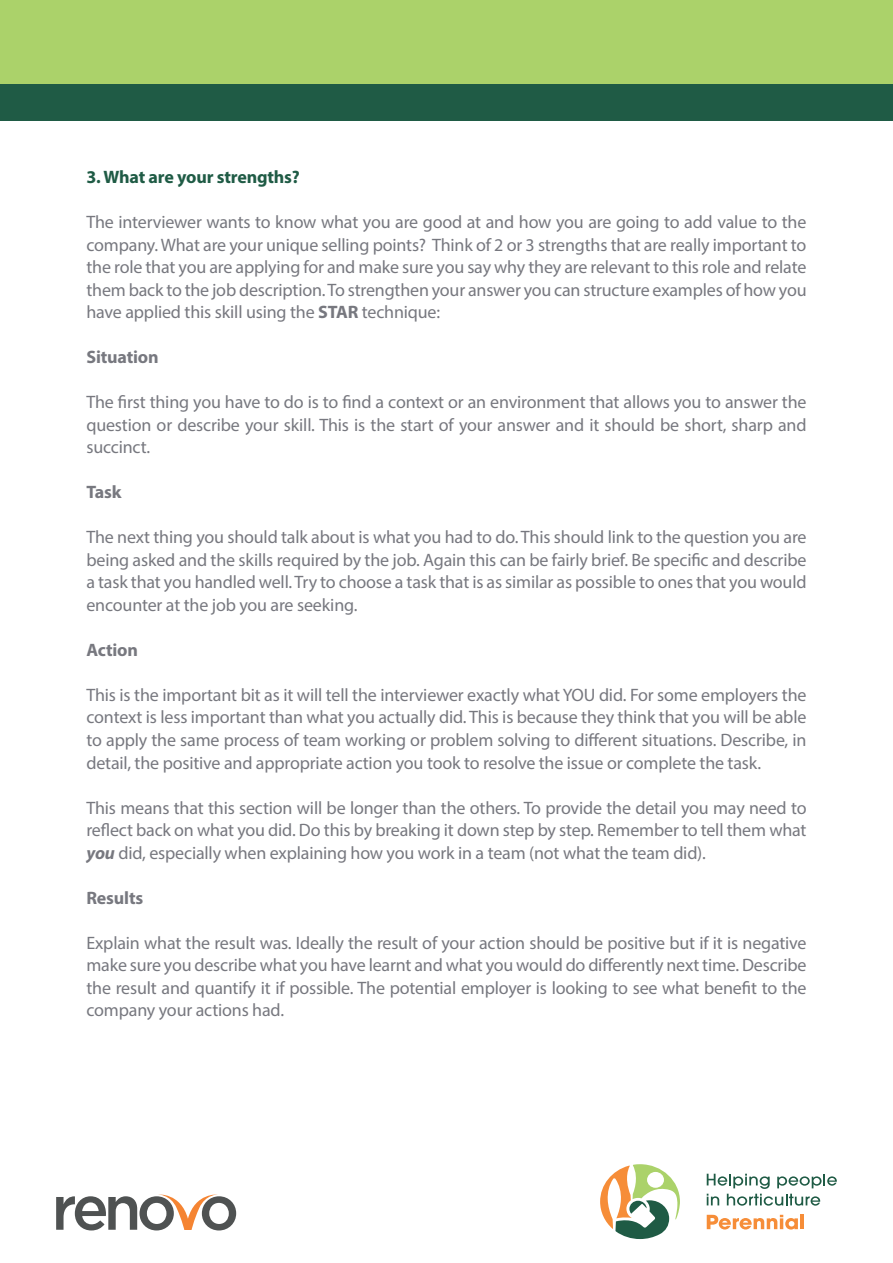
<style>
.page{position:relative;width:893px;height:1263px;background:#fff}
.page>*{position:absolute;margin:0;border:0;box-sizing:border-box;transform-origin:0 0}
.t1{font:18px/22.5px "Myriad Pro";letter-spacing:-.01em;color:#77787f;text-align:justify}
.t2{font:700 18px "Myriad Pro";letter-spacing:-.01em;color:#77787f}
.t3{font:700 18px "Myriad Pro";letter-spacing:-.01em;color:#1f5b45}
.s1{font-weight:700}
.s2{font-weight:700;font-style:italic}
</style>
<div class="page">
<div style="left:0;top:0;width:893px;height:121px;background:#abd26a"></div>
<div style="left:0;top:84px;width:893px;height:37px;background:#1f5b45"></div>
<svg style="left:707px;top:1215px;width:91px;height:14px"></svg>
<hr style="left:800px;top:1215px;width:4px;height:14px;background:#f68d38">
<svg style="left:707px;top:1174px;width:130px;height:32px"></svg>
<svg style="left:600px;top:1164px;width:80px;height:75px"></svg>
<svg style="left:56px;top:1194px;width:180px;height:36px"></svg>
<p class="t3" style="left:86px;top:166px;width:215px">3. What are your strengths?</p>
<p class="t1" style="left:86px;top:211px;width:722px">The interviewer wants to know what you are good at and how you are going to add value to the company. What are your unique selling points? Think of 2 or 3 strengths that are really important to the role that you are applying for and make sure you say why they are relevant to this role and relate them back to the job description. To strengthen your answer you can structure examples of how you have applied this skill using the <span class="s1">STAR</span> technique:</p>
<p class="t2" style="left:86px;top:346px;width:74px">Situation</p>
<p class="t1" style="left:86px;top:391px;width:722px">The first thing you have to do is to find a context or an environment that allows you to answer the question or describe your skill. This is the start of your answer and it should be short, sharp and succinct.</p>
<p class="t2" style="left:86px;top:481px;width:37px">Task</p>
<p class="t1" style="left:86px;top:526px;width:722px">The next thing you should talk about is what you had to do. This should link to the question you are being asked and the skills required by the job. Again this can be fairly brief. Be specific and describe a task that you handled well. Try to choose a task that is as similar as possible to ones that you would encounter at the job you are seeking.</p>
<p class="t2" style="left:86px;top:638px;width:53px">Action</p>
<p class="t1" style="left:86px;top:683px;width:722px">This is the important bit as it will tell the interviewer exactly what YOU did. For some employers the context is less important than what you actually did. This is because they think that you will be able to apply the same process of team working or problem solving to different situations. Describe, in detail, the positive and appropriate action you took to resolve the issue or complete the task.</p>
<p class="t1" style="left:86px;top:796px;width:722px">This means that this section will be longer than the others. To provide the detail you may need to reflect back on what you did. Do this by breaking it down step by step. Remember to tell them what <span class="s2">you</span> did, especially when explaining how you work in a team (not what the team did).</p>
<p class="t2" style="left:86px;top:886px;width:58px">Results</p>
<p class="t1" style="left:86px;top:931px;width:722px">Explain what the result was. Ideally the result of your action should be positive but if it is negative make sure you describe what you have learnt and what you would do differently next time. Describe the result and quantify it if possible. The potential employer is looking to see what benefit to the company your actions had.</p>
</div>
